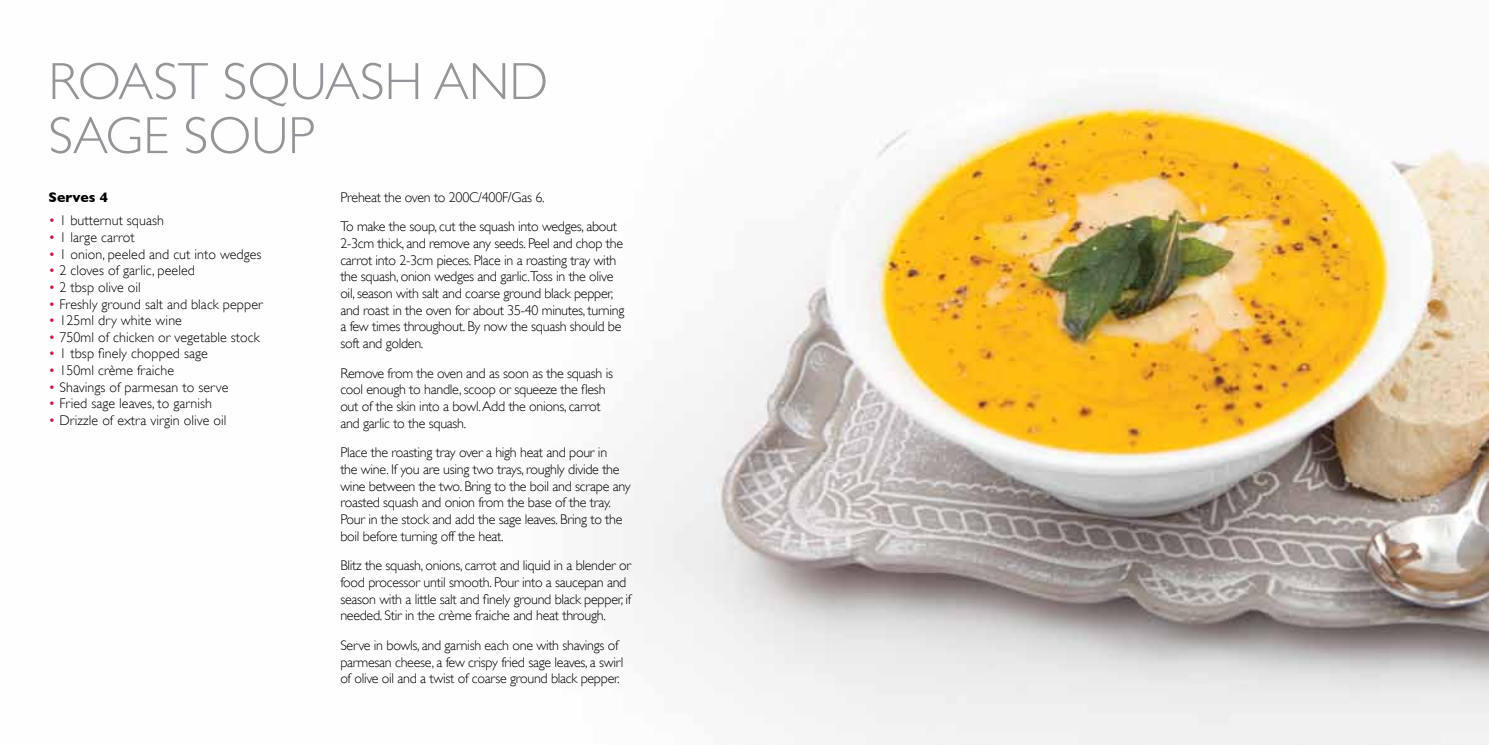
<style>
.page{position:relative;width:1489px;height:745px;background:#fff}
.page>*{position:absolute;margin:0;border:0;box-sizing:border-box;transform-origin:0 0}
.t1{font:300 52.5px/54.1px "Gill Sans";color:#939598}
.t2{font:300 14px/16.6px "Gill Sans";letter-spacing:-.02em;color:#000}
.t3{font:300 14px "Gill Sans";letter-spacing:.005em;color:#000}
.t4{font:700 14px "Gill Sans";letter-spacing:.005em;color:#000}
.s1{color:#ce1141}
</style>
<div class="page">
<img style="left:623px;top:94px;width:865px;height:650px">
<h1 class="t1" style="left:48px;top:54px;width:501px">ROAST SQUASH AND<br>SAGE SOUP</h1>
<p class="t4" style="left:48px;top:189px;width:61px">Serves 4</p>
<p class="t3" style="left:48px;top:212px;width:117px"><span class="s1">•</span> 1 butternut squash</p>
<p class="t3" style="left:48px;top:229px;width:88px"><span class="s1">•</span> 1 large carrot</p>
<p class="t3" style="left:48px;top:246px;width:215px"><span class="s1">•</span> 1 onion, peeled and cut into wedges</p>
<p class="t3" style="left:48px;top:262px;width:148px"><span class="s1">•</span> 2 cloves of garlic, peeled</p>
<p class="t3" style="left:48px;top:279px;width:94px"><span class="s1">•</span> 2 tbsp olive oil</p>
<p class="t3" style="left:48px;top:296px;width:216px"><span class="s1">•</span> Freshly ground salt and black pepper</p>
<p class="t3" style="left:48px;top:312px;width:135px"><span class="s1">•</span> 125ml dry white wine</p>
<p class="t3" style="left:48px;top:329px;width:213px"><span class="s1">•</span> 750ml of chicken or vegetable stock</p>
<p class="t3" style="left:48px;top:345px;width:161px"><span class="s1">•</span> 1 tbsp finely chopped sage</p>
<p class="t3" style="left:48px;top:362px;width:127px"><span class="s1">•</span> 150ml crème fraiche</p>
<p class="t3" style="left:48px;top:379px;width:181px"><span class="s1">•</span> Shavings of parmesan to serve</p>
<p class="t3" style="left:48px;top:395px;width:165px"><span class="s1">•</span> Fried sage leaves, to garnish</p>
<p class="t3" style="left:48px;top:412px;width:180px"><span class="s1">•</span> Drizzle of extra virgin olive oil</p>
<p class="t2" style="left:340px;top:182px;width:278px;line-height:29.8px">Preheat the oven to 200C/400F/Gas 6.<br>To make the soup, cut the squash into wedges, about</p>
<p class="t2" style="left:340px;top:235px;width:285px">2-3cm thick, and remove any seeds. Peel and chop the carrot into 2-3cm pieces. Place in a roasting tray with the squash, onion wedges and garlic.Toss in the olive oil, season with salt and coarse ground black pepper, and roast in the oven for about 35-40 minutes, turning a few times throughout. By now the squash should be soft and golden.</p>
<p class="t2" style="left:340px;top:364px;width:274px">Remove from the oven and as soon as the squash is cool enough to handle, scoop or squeeze the flesh out of the skin into a bowl. Add the onions, carrot and garlic to the squash.</p>
<p class="t2" style="left:340px;top:444px;width:292px">Place the roasting tray over a high heat and pour in<br>the wine. If you are using two trays, roughly divide the wine between the two. Bring to the boil and scrape any roasted squash and onion from the base of the tray.<br>Pour in the stock and add the sage leaves. Bring to the boil before turning off the heat.</p>
<p class="t2" style="left:340px;top:557px;width:292px">Blitz the squash, onions, carrot and liquid in a blender or food processor until smooth. Pour into a saucepan and season with a little salt and finely ground black pepper, if needed. Stir in the crème fraiche and heat through.</p>
<p class="t2" style="left:340px;top:636px;width:285px">Serve in bowls, and garnish each one with shavings of parmesan cheese, a few crispy fried sage leaves, a swirl of olive oil and a twist of coarse ground black pepper.</p>
</div>
